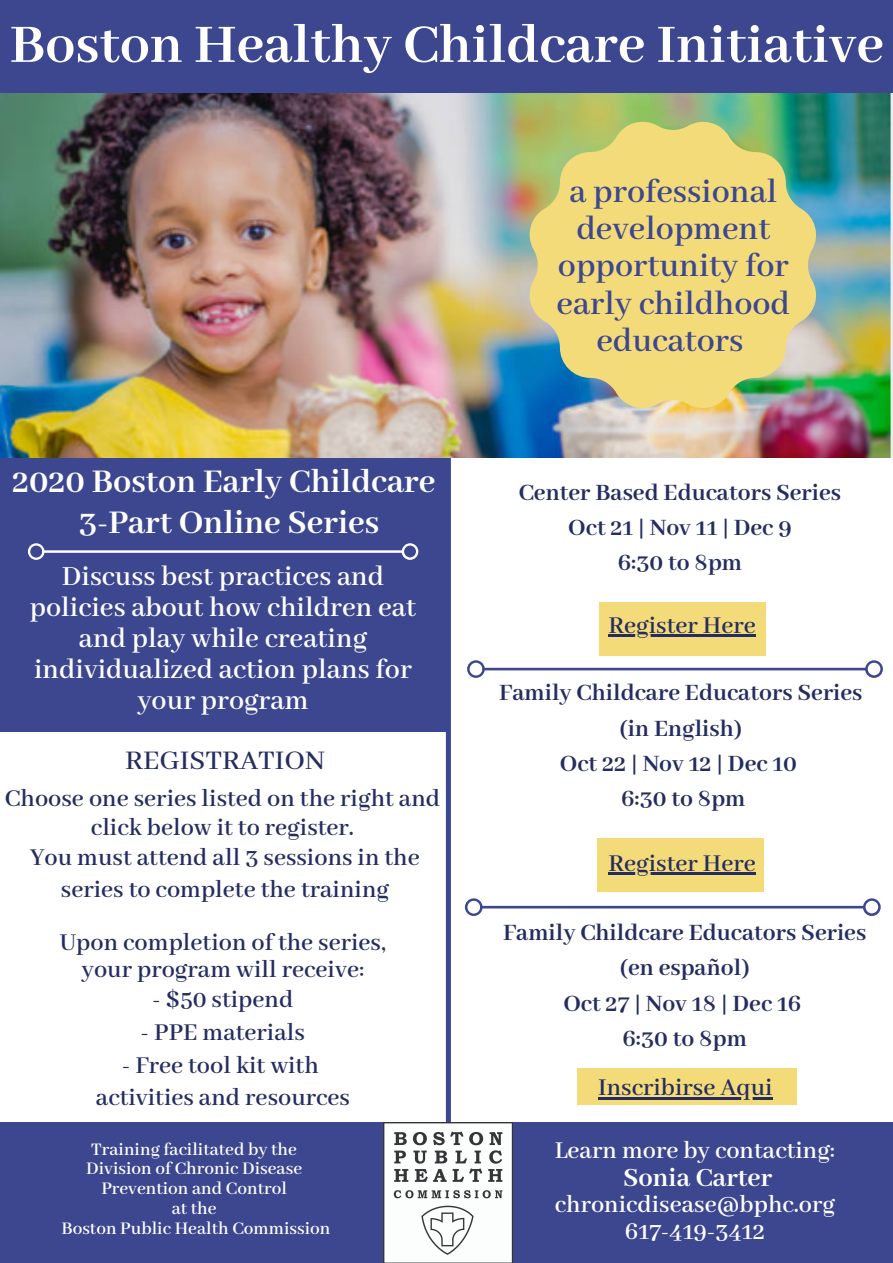
<style>
.page{position:relative;width:893px;height:1263px;background:#fff}
.page>*{position:absolute;margin:0;border:0;box-sizing:border-box;transform-origin:0 0}
.t1{font:700 59.7px "Abhaya Libre";color:#fff}
.t2{font:600 36px/37.3px "Abhaya Libre";color:#3c478f;text-align:center}
.t3{font:700 36px/41.6px "Abhaya Libre";color:#fff;text-align:center}
.t4{font:600 30px/31px "Abhaya Libre";color:#fff;text-align:center}
.t5{font:500 30px "Abhaya Libre";color:#252d60}
.t6{font:700 28.5px "Abhaya Libre";color:#fff}
.t7{font:600 26.25px/30.4px "Abhaya Libre";color:#252d60;text-align:center}
.t8{font:600 26.25px/26.4px "Abhaya Libre";color:#fff;text-align:center}
.t9{font:700 25.5px/35.2px "Abhaya Libre";color:#252d60;text-align:center}
.t10{font:600 19.2px/19.6px "Abhaya Libre";color:#fff;text-align:center}
</style>
<div class="page">
<div style="left:0;top:457px;width:446px;height:274px;background:#3c478f"></div>
<img style="left:0;top:93px;width:893px;height:364px">
<div style="left:0;top:0;width:893px;height:93px;background:#3c478f"></div>
<div style="left:0;top:1122px;width:893px;height:141px;background:#3c478f"></div>
<svg style="left:529px;top:122px;width:287px;height:286px;background:#d6ce7d"></svg>
<img style="left:384px;top:1122px;width:128px;height:141px">
<svg style="left:431px;top:421px;width:452px;height:796px"></svg>
<svg style="left:28px;top:543px;width:390px;height:17px"></svg>
<hr style="left:608px;top:635px;width:148px;height:2px;background:#252d60">
<hr style="left:598px;top:1097px;width:174px;height:2px;background:#252d60">
<hr style="left:608px;top:872px;width:148px;height:3px;background:#252d60">
<h1 class="t1" style="left:10px;top:12px;width:875px">Boston Healthy Childcare Initiative</h1>
<h2 class="t3" style="left:12px;top:462px;width:425px">2020 Boston Early Childcare<br>3-Part Online Series</h2>
<p class="t4" style="left:30px;top:562px;width:388px">Discuss best practices and policies about how children eat and play while creating individualized action plans for your program</p>
<p class="t5" style="left:125px;top:744px;width:201px">REGISTRATION</p>
<p class="t7" style="left:5px;top:784px;width:437px">Choose one series listed on the right and click below it to register.<br>You must attend all 3 sessions in the series to complete the training</p>
<p class="t7" style="left:60px;top:930px;width:327px;line-height:27px">Upon completion of the series, your program will receive:</p>
<p class="t7" style="left:153px;top:985px;width:142px">- $50 stipend</p>
<p class="t7" style="left:141px;top:1018px;width:166px">- PPE materials</p>
<p class="t7" style="left:96px;top:1049px;width:256px;line-height:32.6px">- Free tool kit with activities and resources</p>
<p class="t10" style="left:61px;top:1140px;width:270px">Training facilitated by the<br>Division of Chronic Disease<br>Prevention and Control<br>at the<br>Boston Public Health Commission</p>
<h2 class="t2" style="left:556px;top:174px;width:235px">a professional development opportunity for early childhood educators</h2>
<p class="t9" style="left:519px;top:476px;width:324px">Center Based Educators Series<br>Oct 21 | Nov 11 | Dec 9<br>6:30 to 8pm</p>
<p class="t7" style="left:608px;top:611px;width:149px">Register Here</p>
<p class="t9" style="left:499px;top:676px;width:365px">Family Childcare Educators Series (in English)<br>Oct 22 | Nov 12 | Dec 10<br>6:30 to 8pm</p>
<p class="t7" style="left:608px;top:849px;width:149px">Register Here</p>
<p class="t9" style="left:503px;top:916px;width:365px">Family Childcare Educators Series (en español)<br>Oct 27 | Nov 18 | Dec 16<br>6:30 to 8pm</p>
<p class="t7" style="left:598px;top:1073px;width:176px">Inscribirse Aqui</p>
<p class="t8" style="left:555px;top:1138px;width:282px">Learn more by contacting:</p>
<p class="t6" style="left:623px;top:1162px;width:150px">Sonia Carter</p>
<p class="t8" style="left:555px;top:1192px;width:282px">chronicdisease@bphc.org<br>617-419-3412</p>
</div>
